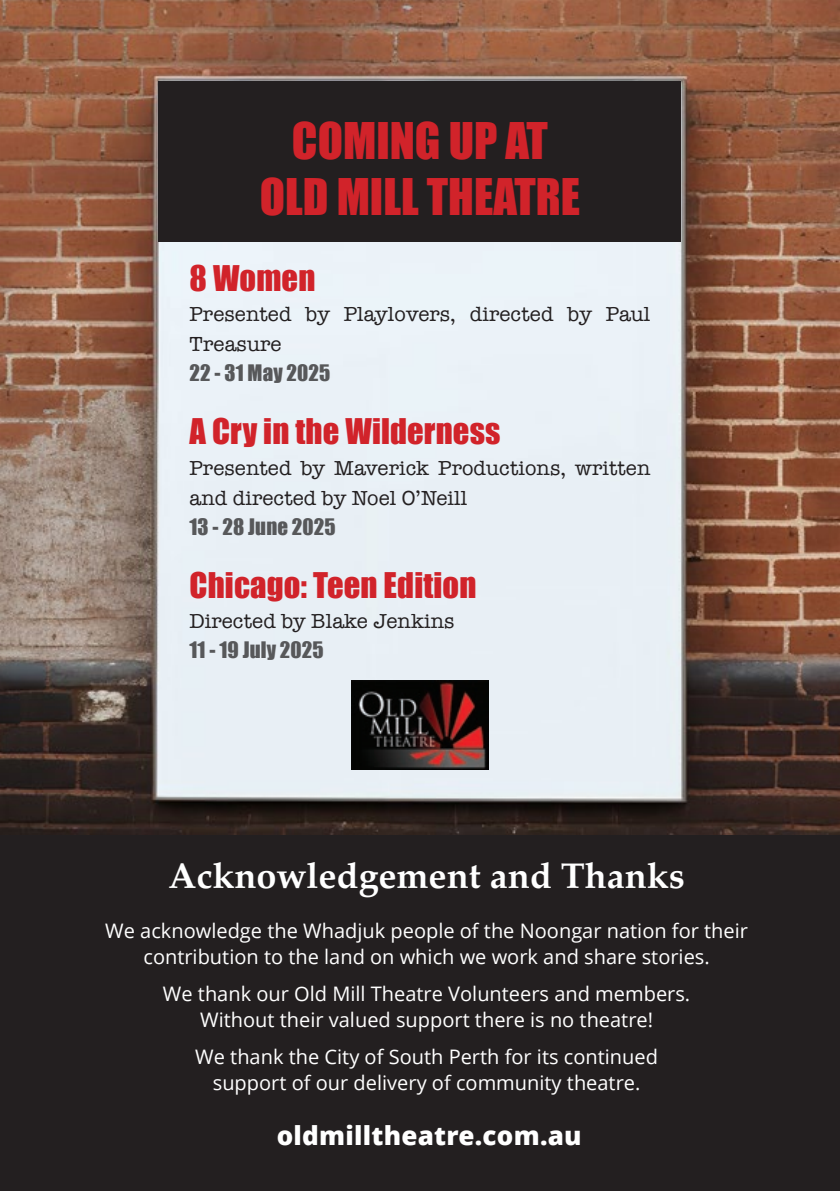
<style>
.page{position:relative;width:840px;height:1191px;background:#fff}
.page>*{position:absolute;margin:0;border:0;box-sizing:border-box;transform-origin:0 0}
.Heading{font:46.4px/55.6px "Impact";color:#d1232a;text-align:center}
.Paragraph{font:700 36px "Palatino";color:#fff}
.Impact15{font:32.4px "Impact";letter-spacing:.005em;color:#d1232a}
.Paragraph-2{font:800 26px "Open Sans";letter-spacing:.01em;color:#fff}
.Typewriter_9_13{font:20.8px/30.2px "American Typewriter";letter-spacing:.005em;color:#231f20}
.Impact_date{font:20.8px "Impact";letter-spacing:.005em;color:#57585a}
.Paragraph-3{font:20px/26px "Open Sans";color:#fff;text-align:center}
</style>
<div class="page">
<img style="left:0;top:0;width:839px;height:835px">
<div style="left:0;top:835px;width:839px;height:356px;background:#231f20"></div>
<div style="left:159px;top:81px;width:521px;height:161px;background:#231f20"></div>
<img style="left:351px;top:680px;width:137px;height:89px">
<p class="Heading" style="left:260px;top:112px;width:321px">COMING UP AT<br>OLD MILL THEATRE</p>
<p class="Impact15" style="left:189px;top:253px;width:127px">8 Women</p>
<p class="Typewriter_9_13" style="left:189px;top:298px;width:462px">Presented by Playlovers, directed by Paul<br>Treasure</p>
<p class="Impact_date" style="left:189px;top:357px;width:142px">22 - 31 May 2025</p>
<p class="Impact15" style="left:189px;top:406px;width:312px">A Cry in the Wilderness</p>
<p class="Typewriter_9_13" style="left:189px;top:452px;width:462px">Presented by Maverick Productions, written and directed by Noel O’Neill</p>
<p class="Impact_date" style="left:189px;top:510px;width:147px">13 - 28 June 2025</p>
<p class="Impact15" style="left:189px;top:560px;width:288px">Chicago: Teen Edition</p>
<p class="Typewriter_9_13" style="left:189px;top:605px;width:266px">Directed by Blake Jenkins</p>
<p class="Impact_date" style="left:189px;top:634px;width:135px">11 - 19 July 2025</p>
<p class="Paragraph" style="left:168px;top:844px;width:517px">Acknowledgement and Thanks</p>
<p class="Paragraph-3" style="left:105px;top:916px;width:644px">We acknowledge the Whadjuk people of the Noongar nation for their contribution to the land on which we work and share stories.</p>
<p class="Paragraph-3" style="left:163px;top:980px;width:528px">We thank our Old Mill Theatre Volunteers and members.<br>Without their valued support there is no theatre!</p>
<p class="Paragraph-3" style="left:195px;top:1043px;width:464px">We thank the City of South Perth for its continued support of our delivery of community theatre.</p>
<p class="Paragraph-2" style="left:276px;top:1115px;width:306px">oldmilltheatre.com.au</p>
</div>
